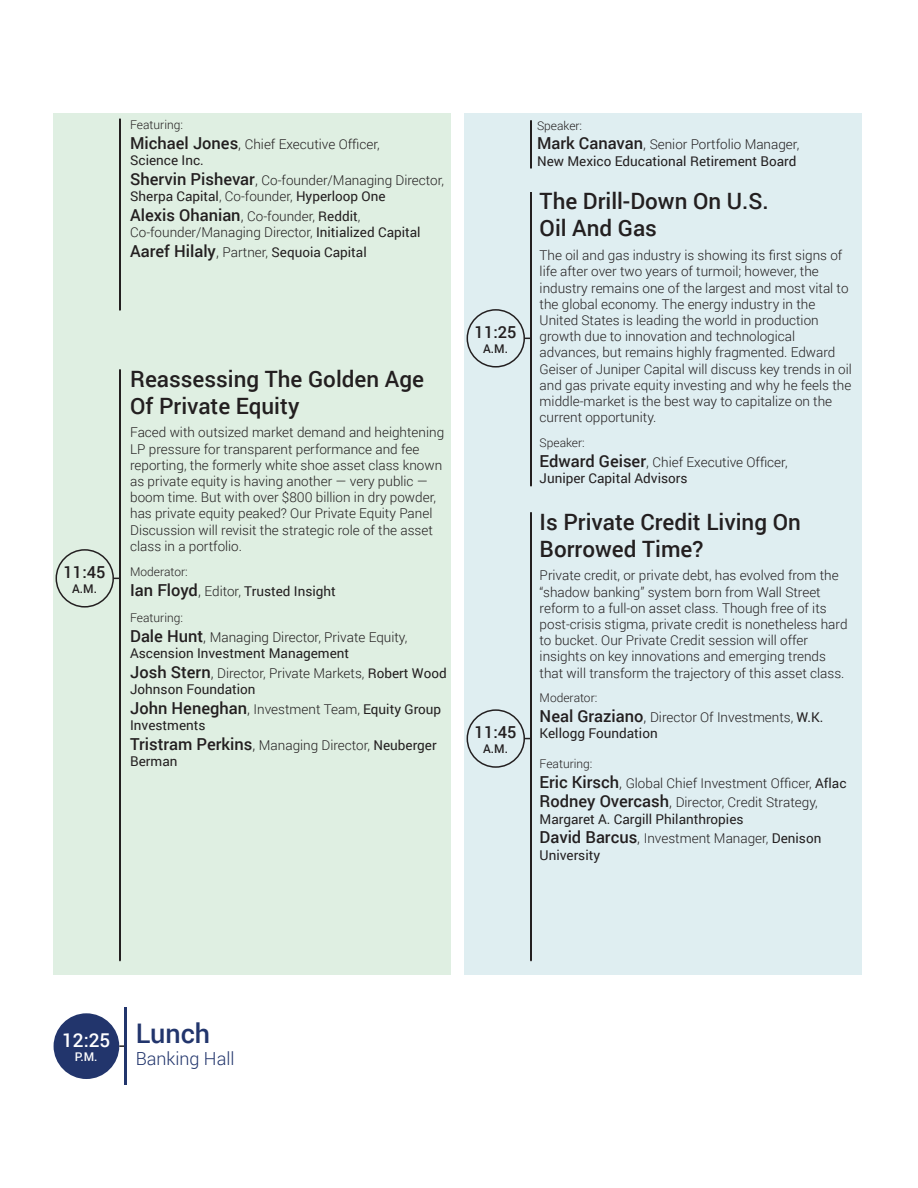
<style>
.page{position:relative;width:918px;height:1188px;background:#fff}
.page>*{position:absolute;margin:0;border:0;box-sizing:border-box;transform-origin:0 0}
.t1{font:500 27px "Roboto";color:#22356c}
.t2{font:500 22.5px/27px "Roboto";color:#231f20}
.t3{font:500 19.05px "Roboto";color:#fff}
.t4{font:300 18px "Roboto";color:#22356c}
.t5{font:500 16.5px "Roboto";color:#231f20}
.t6{font:300 13.5px/16.2px "Roboto";color:#231f20}
.t7{font:13.5px/16.2px "Roboto";color:#231f20}
.t8{font:300 12px "Roboto";color:#231f20}
.t9{font:500 12px "Roboto";color:#231f20}
.t10{font:500 12px "Roboto";color:#fff}
.s1{font-weight:500;font-size:16.5px}
.s2{font-size:15px}
.s3{font-weight:400}
.s4{font-weight:300;font-size:15px}
.s5{font-weight:300;font-size:13.5px}
.s6{font-weight:400;font-size:13.5px}
.s7{font-weight:300}
</style>
<div class="page">
<div style="left:464px;top:113px;width:398px;height:862px;background:#dfeef1"></div>
<div style="left:54px;top:113px;width:397px;height:862px;background:#dfefe2"></div>
<div style="left:54px;top:1013px;width:65px;height:66px;background:#22356c;border-radius:33px"></div>
<hr style="left:124px;top:1007px;width:3px;height:78px;background:#22356c">
<hr style="left:119px;top:370px;width:2px;height:590px;background:#231f20">
<div style="left:56px;top:549px;width:58px;height:59px;border:2px solid #231f20;border-radius:28px"></div>
<hr style="left:119px;top:119px;width:2px;height:191px;background:#231f20">
<hr style="left:530px;top:512px;width:2px;height:448px;background:#231f20">
<div style="left:467px;top:709px;width:58px;height:59px;border:2px solid #231f20;border-radius:28px"></div>
<hr style="left:530px;top:192px;width:2px;height:294px;background:#231f20">
<div style="left:467px;top:309px;width:58px;height:59px;border:2px solid #231f20;border-radius:28px"></div>
<hr style="left:530px;top:121px;width:2px;height:47px;background:#231f20">
<p class="t8" style="left:130px;top:116px;width:54px">Featuring:</p>
<p class="t6" style="left:130px;top:135px;width:251px"><span class="s1">Michael Jones</span><span class="s2">,</span> Chief Executive Officer,<br><span class="s3">Science Inc.</span></p>
<p class="t6" style="left:130px;top:171px;width:316px"><span class="s1">Shervin Pishevar</span><span class="s2">,</span> Co-founder/Managing Director,<br><span class="s3">Sherpa Capital</span>, Co-founder, <span class="s3">Hyperloop One</span></p>
<p class="t5" style="left:130px;top:203px;width:232px">Alexis Ohanian<span class="s4">,</span> <span class="s5">Co-founder,</span> <span class="s6">Reddit</span><span class="s5">,</span></p>
<p class="t6" style="left:130px;top:222px;width:292px;line-height:19.8px">Co-founder/Managing Director, <span class="s3">Initialized Capital<br></span><span class="s1">Aaref Hilaly</span><span class="s2">,</span> Partner, <span class="s3">Sequoia Capital</span></p>
<p class="t5" style="left:64px;top:561px;width:43px">11:45</p>
<p class="t9" style="left:72px;top:580px;width:26px">A.M.</p>
<h2 class="t2" style="left:130px;top:364px;width:295px">Reassessing The Golden Age<br>Of Private Equity</h2>
<p class="t6" style="left:130px;top:424px;width:316px">Faced with outsized market demand and heightening LP pressure for transparent performance and fee reporting, the formerly white shoe asset class known as private equity is having another — very public — boom time. But with over $800 billion in dry powder, has private equity peaked? Our Private Equity Panel Discussion will revisit the strategic role of the asset class in a portfolio.</p>
<p class="t8" style="left:130px;top:563px;width:59px">Moderator:</p>
<p class="t7" style="left:130px;top:582px;width:207px"><span class="s1">Ian Floyd</span><span class="s4">,</span> <span class="s7">Editor,</span> Trusted Insight</p>
<p class="t8" style="left:130px;top:610px;width:54px">Featuring:</p>
<p class="t6" style="left:130px;top:629px;width:279px"><span class="s1">Dale Hunt</span><span class="s2">,</span> Managing Director, Private Equity,<br><span class="s3">Ascension Investment Management</span></p>
<p class="t7" style="left:130px;top:665px;width:318px"><span class="s1">Josh Stern</span><span class="s4">,</span> <span class="s7">Director, Private Markets,</span> Robert Wood<br>Johnson Foundation</p>
<p class="t7" style="left:130px;top:701px;width:313px"><span class="s1">John Heneghan</span><span class="s4">,</span> <span class="s7">Investment Team,</span> Equity Group<br>Investments</p>
<p class="t6" style="left:130px;top:737px;width:308px"><span class="s1">Tristram Perkins</span><span class="s2">,</span> Managing Director, <span class="s3">Neuberger<br>Berman</span></p>
<p class="t5" style="left:475px;top:321px;width:43px">11:25</p>
<p class="t9" style="left:483px;top:340px;width:26px">A.M.</p>
<p class="t5" style="left:475px;top:721px;width:43px">11:45</p>
<p class="t9" style="left:483px;top:740px;width:26px">A.M.</p>
<p class="t8" style="left:537px;top:117px;width:47px">Speaker:</p>
<p class="t7" style="left:537px;top:136px;width:264px"><span class="s1">Mark Canavan</span><span class="s4">,</span> <span class="s7">Senior Portfolio Manager,<br></span>New Mexico Educational Retirement Board</p>
<h2 class="t2" style="left:540px;top:187px;width:231px">The Drill-Down On U.S.<br>Oil And Gas</h2>
<p class="t6" style="left:540px;top:247px;width:314px">The oil and gas industry is showing its first signs of life after over two years of turmoil; however, the industry remains one of the largest and most vital to the global economy. The energy industry in the United States is leading the world in production growth due to innovation and technological advances, but remains highly fragmented. Edward Geiser of Juniper Capital will discuss key trends in oil and gas private equity investing and why he feels the middle-market is the best way to capitalize on the current opportunity.</p>
<p class="t8" style="left:540px;top:434px;width:47px">Speaker:</p>
<p class="t6" style="left:540px;top:454px;width:249px"><span class="s1">Edward Geiser</span><span class="s2">,</span> Chief Executive Officer,<br><span class="s3">Juniper Capital Advisors</span></p>
<h2 class="t2" style="left:540px;top:507px;width:263px">Is Private Credit Living On<br>Borrowed Time?</h2>
<p class="t6" style="left:540px;top:567px;width:309px">Private credit, or private debt, has evolved from the “shadow banking” system born from Wall Street reform to a full-on asset class. Though free of its post-crisis stigma, private credit is nonetheless hard to bucket. Our Private Credit session will offer insights on key innovations and emerging trends that will transform the trajectory of this asset class.</p>
<p class="t8" style="left:540px;top:690px;width:59px">Moderator:</p>
<p class="t6" style="left:540px;top:709px;width:285px"><span class="s1">Neal Graziano</span><span class="s2">,</span> Director Of Investments, <span class="s3">W.K.<br>Kellogg Foundation</span></p>
<p class="t8" style="left:540px;top:755px;width:54px">Featuring:</p>
<p class="t6" style="left:540px;top:772px;width:308px;line-height:19.8px"><span class="s1">Eric Kirsch</span><span class="s2">,</span> Global Chief Investment Officer, <span class="s3">Aflac<br></span><span class="s1">Rodney Overcash</span><span class="s2">,</span> Director, Credit Strategy,</p>
<p class="t7" style="left:540px;top:808px;width:283px;line-height:19.8px">Margaret A. Cargill Philanthropies<br><span class="s1">David Barcus</span><span class="s4">,</span> <span class="s7">Investment Manager,</span> Denison</p>
<p class="t7" style="left:540px;top:846px;width:62px">University</p>
<h3 class="t3" style="left:62px;top:1027px;width:50px">12:25</h3>
<p class="t10" style="left:75px;top:1049px;width:24px">P.M.</p>
<h1 class="t1" style="left:136px;top:1015px;width:76px">Lunch</h1>
<h3 class="t4" style="left:136px;top:1046px;width:100px">Banking Hall</h3>
</div>
